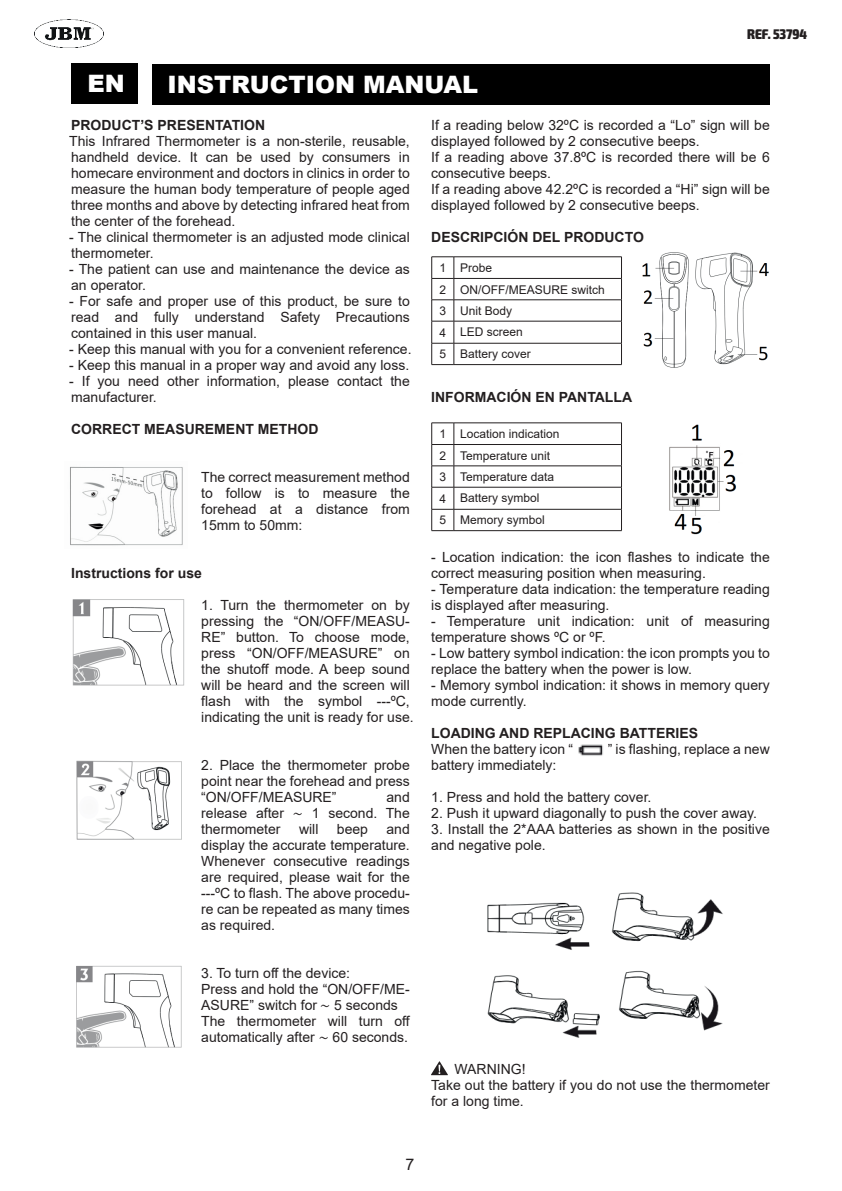
<style>
.page{position:relative;width:842px;height:1191px;background:#fff}
.page>*{position:absolute;margin:0;border:0;box-sizing:border-box;transform-origin:0 0}
.t1{font:900 24px "Arial";color:#fff}
.t2{font:16px "Arial";color:#231f20}
.t3{font:14px/16px "Arial";color:#231f20}
.t4{font:700 14px "Arial";color:#231f20}
.t5{font:900 condensed 14px "Exo 2";color:#231f20}
.t6{font:12px/21.6px "Arial";color:#231f20}
.s1{font-family:"Cambria Math"}
</style>
<div class="page">
<img style="left:35px;top:20px;width:69px;height:28px">
<svg style="left:431px;top:1061px;width:17px;height:14px"></svg>
<div style="left:72px;top:63px;width:66px;height:41px;background:#000"></div>
<div style="left:152px;top:64px;width:617px;height:41px;background:#000"></div>
<img style="left:70px;top:466px;width:113px;height:80px">
<img style="left:72px;top:599px;width:113px;height:87px">
<img style="left:76px;top:760px;width:106px;height:80px">
<img style="left:76px;top:965px;width:106px;height:83px">
<img style="left:642px;top:252px;width:127px;height:116px">
<img style="left:669px;top:424px;width:67px;height:111px">
<img style="left:578px;top:744px;width:25px;height:12px">
<img style="left:487px;top:892px;width:236px;height:146px">
<hr style="left:454px;top:256px;width:168px;height:1px;background:#231f20">
<hr style="left:454px;top:278px;width:168px;height:1px;background:#231f20">
<hr style="left:454px;top:299px;width:168px;height:1px;background:#231f20">
<hr style="left:454px;top:321px;width:168px;height:1px;background:#231f20">
<hr style="left:454px;top:343px;width:168px;height:1px;background:#231f20">
<svg style="left:621px;top:257px;width:1px;height:107px"></svg>
<svg style="left:431px;top:256px;width:23px;height:109px"></svg>
<hr style="left:454px;top:364px;width:168px;height:1px;background:#231f20">
<hr style="left:454px;top:422px;width:168px;height:1px;background:#231f20">
<hr style="left:454px;top:444px;width:168px;height:1px;background:#231f20">
<hr style="left:454px;top:465px;width:168px;height:1px;background:#231f20">
<hr style="left:454px;top:487px;width:168px;height:1px;background:#231f20">
<hr style="left:454px;top:509px;width:168px;height:1px;background:#231f20">
<svg style="left:621px;top:423px;width:1px;height:107px"></svg>
<svg style="left:431px;top:422px;width:23px;height:109px"></svg>
<hr style="left:454px;top:530px;width:168px;height:1px;background:#231f20">
<p class="t5" style="left:747px;top:25px;width:62px">REF. 53794</p>
<h1 class="t1" style="left:88px;top:66px;width:39px">EN</h1>
<h1 class="t1" style="left:167px;top:67px;width:312px">INSTRUCTION MANUAL</h1>
<p class="t4" style="left:71px;top:115px;width:195px">PRODUCT’S PRESENTATION</p>
<p class="t3" style="left:69px;top:133px;width:342px;text-align:justify">This Infrared Thermometer is a non-sterile, reusable, handheld device. It can be used by consumers in homecare environment and doctors in clinics in order to measure the human body temperature of people aged three months and above by detecting infrared heat from the center of the forehead.</p>
<p class="t3" style="left:69px;top:229px;width:342px">- The clinical thermometer is an adjusted mode clinical thermometer.</p>
<p class="t3" style="left:69px;top:261px;width:342px">- The patient can use and maintenance the device as an operator.</p>
<p class="t3" style="left:69px;top:293px;width:342px;text-align:justify">- For safe and proper use of this product, be sure to read and fully understand Safety Precautions contained in this user manual.</p>
<p class="t3" style="left:69px;top:341px;width:344px">- Keep this manual with you for a convenient reference.</p>
<p class="t3" style="left:69px;top:357px;width:342px">- Keep this manual in a proper way and avoid any loss.</p>
<p class="t3" style="left:69px;top:373px;width:342px">- If you need other information, please contact the manufacturer.</p>
<p class="t4" style="left:71px;top:419px;width:249px">CORRECT MEASUREMENT METHOD</p>
<p class="t3" style="left:201px;top:469px;width:210px;text-align:justify">The correct measurement method to follow is to measure the forehead at a distance from 15mm to 50mm:</p>
<p class="t4" style="left:71px;top:563px;width:132px">Instructions for use</p>
<p class="t3" style="left:201px;top:597px;width:214px">1. Turn the thermometer on by pressing the “ON/OFF/MEASU-<br>RE” button. To choose mode, press “ON/OFF/MEASURE” on the shutoff mode. A beep sound will be heard and the screen will flash with the symbol ---ºC, indicating the unit is ready for use.</p>
<p class="t3" style="left:201px;top:757px;width:210px;text-align:justify">2. Place the thermometer probe point near the forehead and press “ON/OFF/MEASURE”</p>
<p class="t3" style="left:431px;top:117px;width:340px">If a reading below 32ºC is recorded a “Lo” sign will be displayed followed by 2 consecutive beeps.<br>If a reading above 37.8ºC is recorded there will be 6 consecutive beeps.<br>If a reading above 42.2ºC is recorded a “Hi” sign will be displayed followed by 2 consecutive beeps.</p>
<p class="t4" style="left:431px;top:227px;width:214px">DESCRIPCIÓN DEL PRODUCTO</p>
<p class="t6" style="left:439px;top:257px;width:167px">1 Probe<br>2 ON/OFF/MEASURE switch<br>3 Unit Body<br>4 LED screen<br>5 Battery cover</p>
<p class="t4" style="left:431px;top:387px;width:202px">INFORMACIÓN EN PANTALLA</p>
<p class="t6" style="left:439px;top:423px;width:122px">1 Location indication<br>2 Temperature unit<br>3 Temperature data<br>4 Battery symbol<br>5 Memory symbol</p>
<p class="t3" style="left:431px;top:549px;width:340px">- Location indication: the icon flashes to indicate the correct measuring position when measuring.</p>
<p class="t3" style="left:431px;top:581px;width:340px">- Temperature data indication: the temperature reading is displayed after measuring.</p>
<p class="t3" style="left:431px;top:613px;width:340px">- Temperature unit indication: unit of measuring temperature shows ºC or ºF.</p>
<p class="t3" style="left:431px;top:645px;width:340px">- Low battery symbol indication: the icon prompts you to replace the battery when the power is low.</p>
<p class="t3" style="left:431px;top:677px;width:340px">- Memory symbol indication: it shows in memory query mode currently.</p>
<p class="t4" style="left:431px;top:723px;width:268px">LOADING AND REPLACING BATTERIES</p>
<p class="t3" style="left:431px;top:741px;width:143px">When the battery icon “</p>
<p class="t3" style="left:608px;top:741px;width:164px">” is flashing, replace a new</p>
<p class="t3" style="left:431px;top:757px;width:127px">battery immediately:</p>
<p class="t3" style="left:431px;top:789px;width:222px">1. Press and hold the battery cover.</p>
<p class="t3" style="left:431px;top:805px;width:327px">2. Push it upward diagonally to push the cover away.</p>
<p class="t3" style="left:431px;top:821px;width:340px">3. Install the 2*AAA batteries as shown in the positive and negative pole.</p>
<p class="t3" style="left:201px;top:789px;width:210px;text-align:justify;text-indent:185px">and release after <span class="s1">∼</span> 1 second. The thermometer</p>
<p class="t3" style="left:201px;top:821px;width:210px;text-align:justify;text-indent:185px">and display the accurate temperature.<br>Whenever consecutive readings are required, please wait for the ---ºC to flash. The above procedu&shy;re can be repeated as many times as required.</p>
<p class="t3" style="left:201px;top:965px;width:210px">3. To turn off the device:<br>Press and hold the “ON/OFF/ME-<br>ASURE” switch for <span class="s1">∼</span> 5 seconds<br>The thermometer will turn off automatically after <span class="s1">∼</span> 60 seconds.</p>
<p class="t3" style="left:299px;top:821px;width:21px">will</p>
<p class="t3" style="left:337px;top:821px;width:33px">beep</p>
<p class="t3" style="left:431px;top:1061px;width:340px;text-indent:23px">WARNING!<br>Take out the battery if you do not use the thermometer for a long time.</p>
<p class="t2" style="left:405px;top:1153px;width:10px">7</p>
</div>
